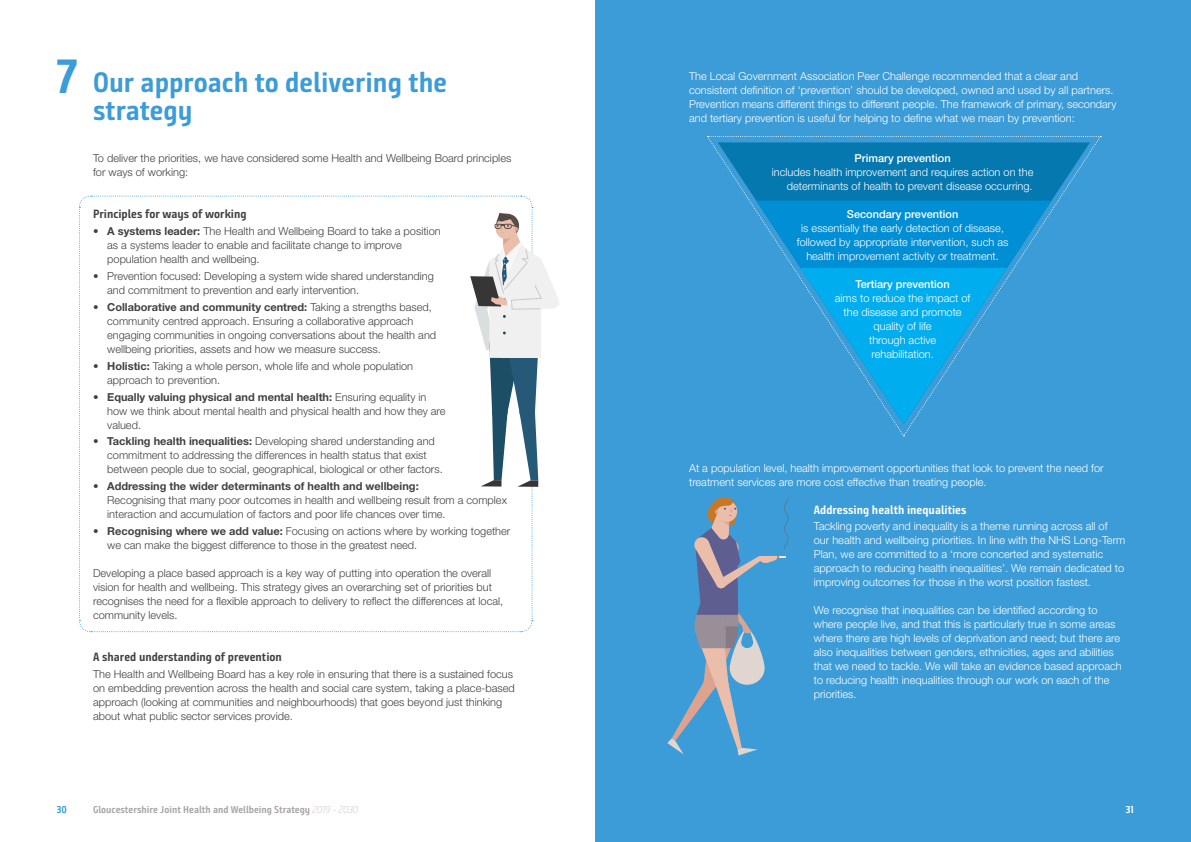
<style>
.page{position:relative;width:1191px;height:842px;background:#fff}
.page>*{position:absolute;margin:0;border:0;box-sizing:border-box;transform-origin:0 0}
.t1{font:700 48px "Bunday Sans";color:#3c9cd7}
.t2{font:700 28px/28px "Bunday Sans";color:#3c9cd7}
.t3{font:700 12px "Bunday Sans";color:#414042}
.t4{font:700 12px "Bunday Sans";color:#fff}
.t5{font:300 11px/14px "Helvetica Neue";color:#414042}
.t6{font:300 11px/14px "Helvetica Neue";color:#fff}
.t7{font:500 11px "Helvetica Neue";color:#fff}
.t8{font:700 10px "Bunday Sans";color:#aba6a6}
.t9{font:700 10px "Bunday Sans";color:#3c9cd7}
.t10{font:700 10px "Bunday Sans";color:#fff}
.s1{font-weight:700}
.s2{font-weight:100;font-style:italic}
</style>
<div class="page">
<div style="left:595px;top:0;width:596px;height:842px;background:#3c9cd7"></div>
<svg style="left:708px;top:137px;width:195px;height:299px"></svg>
<svg style="left:903px;top:137px;width:198px;height:299px"></svg>
<svg style="left:707px;top:136px;width:394px;height:1px"></svg>
<svg style="left:756px;top:201px;width:295px;height:223px;fill:#0291d7"></svg>
<svg style="left:800px;top:268px;width:207px;height:156px"></svg>
<svg style="left:79px;top:195px;width:480px;height:438px"></svg>
<svg style="left:667px;top:497px;width:121px;height:258px"></svg>
<h1 class="t1" style="left:56px;top:47px;width:23px">7</h1>
<h2 class="t2" style="left:93px;top:69px;width:355px">Our approach to delivering the strategy</h2>
<p class="t5" style="left:93px;top:151px;width:420px">To deliver the priorities, we have considered some Health and Wellbeing Board principles for ways of working:</p>
<p class="t3" style="left:93px;top:207px;width:155px">Principles for ways of working</p>
<p class="t5" style="left:107px;top:224px;width:335px;text-indent:-14px">• <span class="s1">A systems leader:</span> The Health and Wellbeing Board to take a position as a systems leader to enable and facilitate change to improve population health and wellbeing.</p>
<p class="t5" style="left:107px;top:269px;width:328px;text-indent:-14px">• Prevention focused: Developing a system wide shared understanding and commitment to prevention and early intervention.</p>
<p class="t5" style="left:107px;top:300px;width:330px;text-indent:-14px">• <span class="s1">Collaborative and community centred:</span> Taking a strengths based, community centred approach. Ensuring a collaborative approach engaging communities in ongoing conversations about the health and wellbeing priorities, assets and how we measure success.</p>
<p class="t5" style="left:107px;top:359px;width:307px;text-indent:-14px">• <span class="s1">Holistic:</span> Taking a whole person, whole life and whole population approach to prevention.</p>
<p class="t5" style="left:107px;top:389px;width:340px;text-indent:-14px">• <span class="s1">Equally valuing physical and mental health:</span> Ensuring equality in how we think about mental health and physical health and how they are valued.</p>
<p class="t5" style="left:107px;top:434px;width:337px;text-indent:-14px">• <span class="s1">Tackling health inequalities:</span> Developing shared understanding and commitment to addressing the differences in health status that exist between people due to social, geographical, biological or other factors.</p>
<p class="t5" style="left:107px;top:479px;width:401px;text-indent:-14px">• <span class="s1">Addressing the wider determinants of health and wellbeing:<br></span>Recognising that many poor outcomes in health and wellbeing result from a complex interaction and accumulation of factors and poor life chances over time.</p>
<p class="t5" style="left:107px;top:524px;width:404px;text-indent:-14px">• <span class="s1">Recognising where we add value:</span> Focusing on actions where by working together we can make the biggest difference to those in the greatest need.</p>
<p class="t5" style="left:93px;top:566px;width:412px">Developing a place based approach is a key way of putting into operation the overall vision for health and wellbeing. This strategy gives an overarching set of priorities but recognises the need for a flexible approach to delivery to reflect the differences at local, community levels.</p>
<p class="t3" style="left:93px;top:650px;width:190px">A shared understanding of prevention</p>
<p class="t5" style="left:93px;top:667px;width:423px">The Health and Wellbeing Board has a key role in ensuring that there is a sustained focus on embedding prevention across the health and social care system, taking a place-based approach (looking at communities and neighbourhoods) that goes beyond just thinking about what public sector services provide.</p>
<p class="t6" style="left:689px;top:68px;width:429px">The Local Government Association Peer Challenge recommended that a clear and consistent definition of ‘prevention’ should be developed, owned and used by all partners.<br>Prevention means different things to different people. The framework of primary, secondary and tertiary prevention is useful for helping to define what we mean by prevention:</p>
<p class="t7" style="left:854px;top:151px;width:97px">Primary prevention</p>
<p class="t6" style="left:772px;top:165px;width:263px;text-align:right">includes health improvement and requires action on the determinants of health to prevent disease occurring.</p>
<p class="t7" style="left:847px;top:207px;width:113px">Secondary prevention</p>
<p class="t6" style="left:797px;top:221px;width:213px;text-align:center">is essentially the early detection of disease, followed by appropriate intervention, such as health improvement activity or treatment.</p>
<p class="t7" style="left:855px;top:277px;width:96px">Tertiary prevention</p>
<p class="t6" style="left:835px;top:291px;width:137px;text-align:center">aims to reduce the impact of the disease and promote quality of life<br>through active<br>rehabilitation.</p>
<p class="t6" style="left:689px;top:460px;width:416px">At a population level, health improvement opportunities that look to prevent the need for treatment services are more cost effective than treating people.</p>
<p class="t4" style="left:814px;top:502px;width:154px">Addressing health inequalities</p>
<p class="t6" style="left:814px;top:519px;width:313px">Tackling poverty and inequality is a theme running across all of our health and wellbeing priorities. In line with the NHS Long-Term Plan, we are committed to a ‘more concerted and systematic approach to reducing health inequalities’. We remain dedicated to improving outcomes for those in the worst position fastest.</p>
<p class="t6" style="left:814px;top:603px;width:309px">We recognise that inequalities can be identified according to where people live, and that this is particularly true in some areas where there are high levels of deprivation and need; but there are also inequalities between genders, ethnicities, ages and abilities that we need to tackle. We will take an evidence based approach to reducing health inequalities through our work on each of the priorities.</p>
<p class="t9" style="left:57px;top:803px;width:12px">30</p>
<p class="t8" style="left:93px;top:803px;width:267px">Gloucestershire Joint Health and Wellbeing Strategy <span class="s2">2019 - 2030</span></p>
<p class="t10" style="left:1125px;top:803px;width:9px">31</p>
</div>
